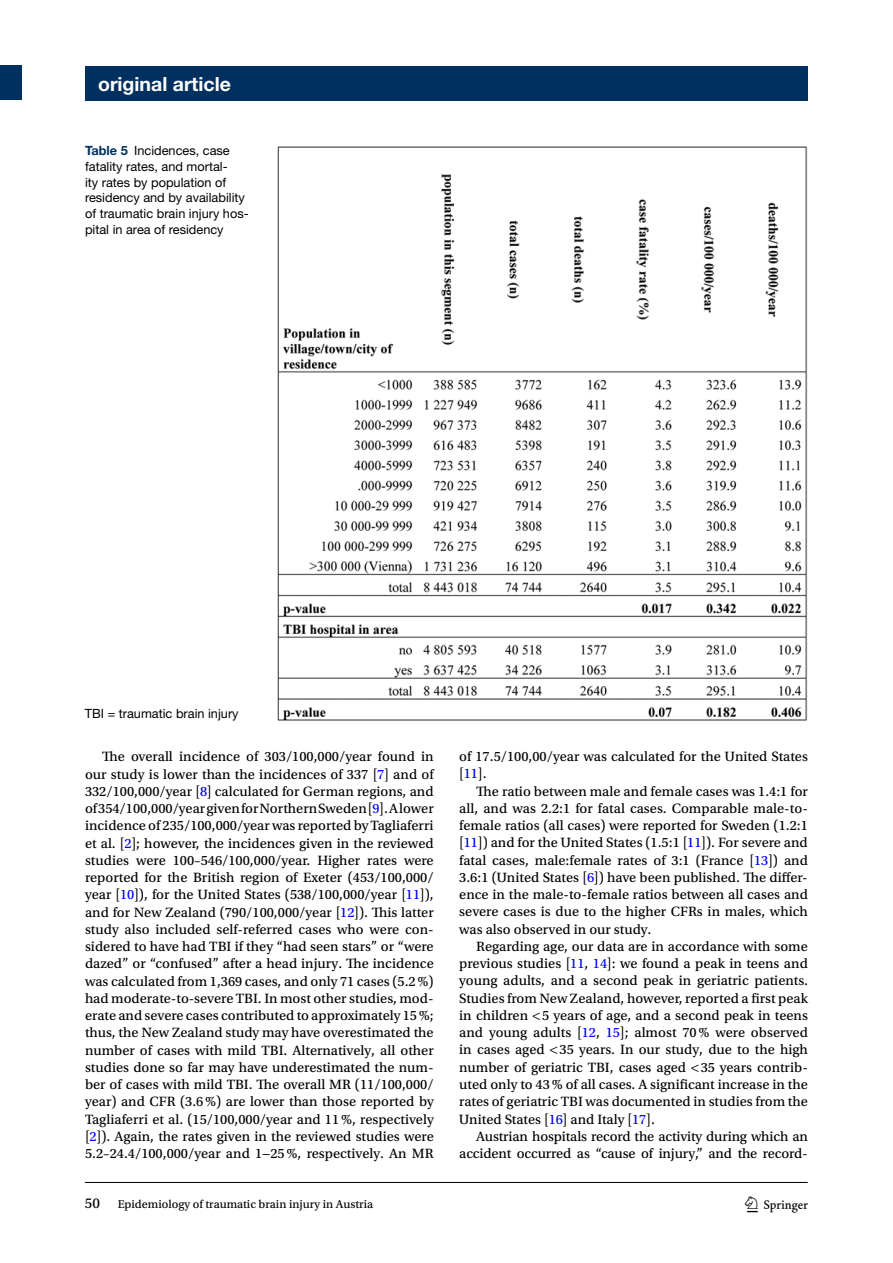
<style>
.page{position:relative;width:893px;height:1263px;background:#fff}
.page>*{position:absolute;margin:0;border:0;box-sizing:border-box;transform-origin:0 0}
.t1{font:22.5px "Springnew";color:#000}
.t2{font:700 19.5px "Helvetica Neue";color:#fff}
.t3{font:15px "Utopia Std Capt";color:#000}
.t4{font:14.25px/17.2px "Utopia Std Capt";color:#000;text-align:justify}
.t5{font:12.75px/15.8px "Helvetica Neue";color:#000}
.t6{font:12px "Utopia Std Capt";color:#000}
.s1{font-weight:700;color:#00305f}
.s2{color:#00f}
</style>
<div class="page">
<div style="left:85px;top:66px;width:723px;height:34px;background:#00305f"></div>
<div style="left:0;top:66px;width:21px;height:34px;background:#00305f"></div>
<hr style="left:85px;top:1182px;width:723px;height:1px;background:#000">
<img style="left:277px;top:146px;width:531px;height:575px">
<h2 class="t2" style="left:98px;top:72px;width:134px">original article</h2>
<p class="t5" style="left:85px;top:142px;width:165px"><span class="s1">Table 5</span> Incidences, case fatality rates, and mortal-<br>ity rates by population of residency and by availability of traumatic brain injury hos&shy;pital in area of residency</p>
<p class="t5" style="left:85px;top:705px;width:155px">TBI = traumatic brain injury</p>
<p class="t4" style="left:85px;top:748px;width:350px;text-indent:17px">The overall incidence of 303/100,000/year found in our study is lower than the incidences of 337 [<span class="s2">7</span>] and of 332/100,000/year [<span class="s2">8</span>] calculated for German regions, and of 354/100,000/year given for Northern Sweden [<span class="s2">9</span>]. A lower incidence of 235/100,000/year was reported by Tagliaferri et al. [<span class="s2">2</span>]; however, the incidences given in the reviewed studies were 100–546/100,000/year. Higher rates were reported for the British region of Exeter (453/100,000/ year [<span class="s2">10</span>]), for the United States (538/100,000/year [<span class="s2">11</span>]), and for New Zealand (790/100,000/year [<span class="s2">12</span>]). This latter study also included self-referred cases who were con&shy;sidered to have had TBI if they “had seen stars” or “were dazed” or “confused” after a head injury. The incidence was calculated from 1,369 cases, and only 71 cases (5.2%) had moderate-to-severe TBI. In most other studies, mod&shy;erate and severe cases contributed to approximately 15%; thus, the New Zealand study may have overestimated the number of cases with mild TBI. Alternatively, all other studies done so far may have underestimated the num&shy;ber of cases with mild TBI. The overall MR (11/100,000/ year) and CFR (3.6%) are lower than those reported by Tagliaferri et al. (15/100,000/year and 11%, respectively [<span class="s2">2</span>]). Again, the rates given in the reviewed studies were 5.2–24.4/100,000/year and 1−25%, respectively. An MR</p>
<p class="t4" style="left:459px;top:748px;width:350px">of 17.5/100,00/year was calculated for the United States [<span class="s2">11</span>].</p>
<p class="t4" style="left:459px;top:783px;width:350px;text-indent:17px">The ratio between male and female cases was 1.4:1 for all, and was 2.2:1 for fatal cases. Comparable male-to&shy;female ratios (all cases) were reported for Sweden (1.2:1 [<span class="s2">11</span>]) and for the United States (1.5:1 [<span class="s2">11</span>]). For severe and fatal cases, male:female rates of 3:1 (France [<span class="s2">13</span>]) and 3.6:1 (United States [<span class="s2">6</span>]) have been published. The differ&shy;ence in the male-to-female ratios between all cases and severe cases is due to the higher CFRs in males, which was also observed in our study.</p>
<p class="t4" style="left:459px;top:938px;width:350px;text-indent:17px">Regarding age, our data are in accordance with some previous studies [<span class="s2">11</span>, <span class="s2">14</span>]: we found a peak in teens and young adults, and a second peak in geriatric patients.<br>Studies from New Zealand, however, reported a first peak in children 5 years of age, and a second peak in teens and young adults [<span class="s2">12</span>, <span class="s2">15</span>]; almost 70% were observed in cases aged 35 years. In our study, due to the high number of geriatric TBI, cases aged 35 years contrib&shy;uted only to 43% of all cases. A significant increase in the rates of geriatric TBI was documented in studies from the United States [<span class="s2">16</span>] and Italy [<span class="s2">17</span>].</p>
<p class="t4" style="left:459px;top:1128px;width:350px;text-align:right">Austrian hospitals record the activity during which an accident occurred as “cause of injury,” and the record-</p>
<p class="t3" style="left:85px;top:1195px;width:17px">50</p>
<p class="t6" style="left:118px;top:1198px;width:257px">Epidemiology of traumatic brain injury in Austria</p>
<h1 class="t1" style="left:747px;top:1196px;width:63px">1 3</h1>
</div>
